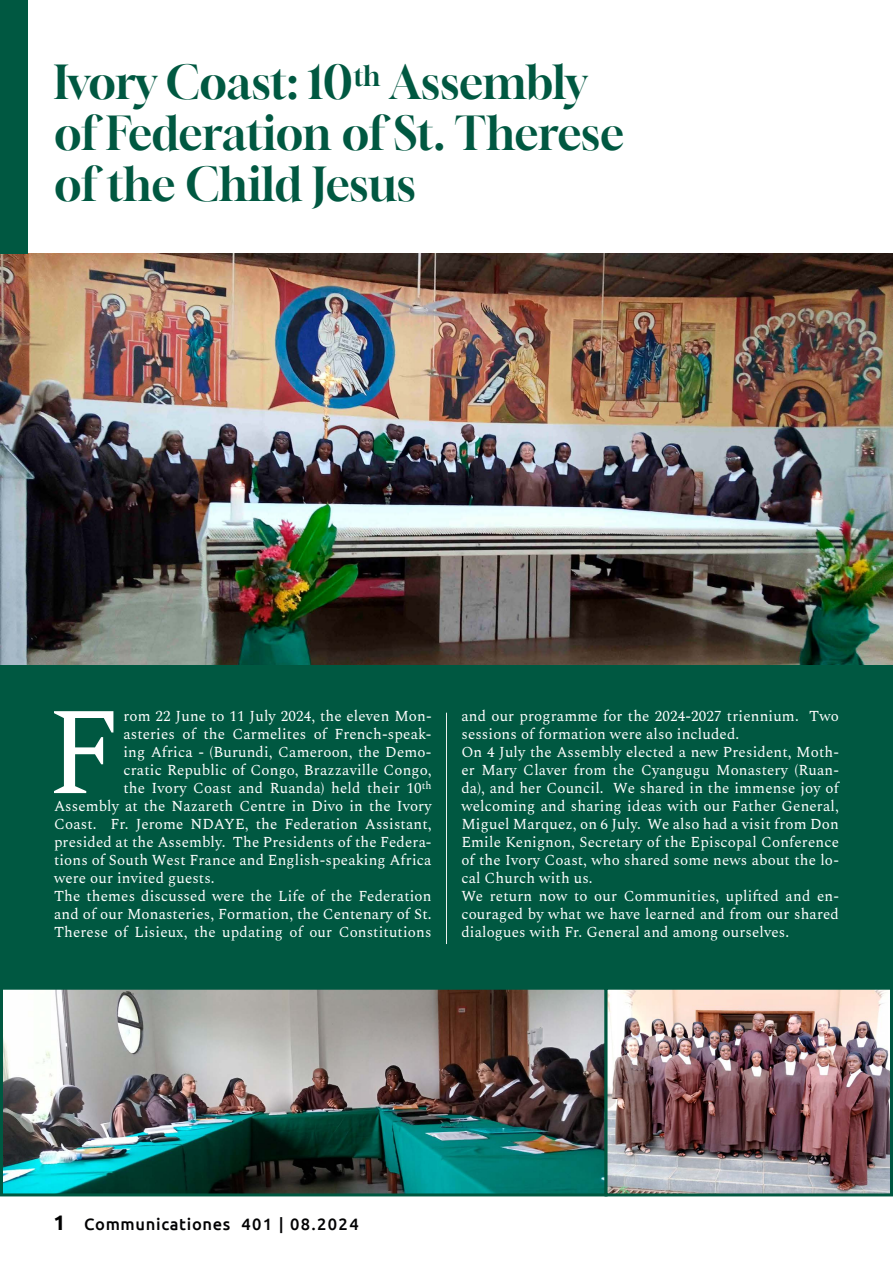
<style>
.page{position:relative;width:893px;height:1263px;background:#fff}
.page>*{position:absolute;margin:0;border:0;box-sizing:border-box;transform-origin:0 0}
.t1{font:124.05px "Spectral";color:#fff}
.t2{font:45px/50.8px "Gloock";letter-spacing:-.005em;color:#005841}
.t3{font:500 16.5px "Ubuntu";letter-spacing:.04em;color:#020203}
.t4{font:15px/18px "Spectral";letter-spacing:.01em;color:#fff}
.s1{font-weight:700;font-size:21px;color:#000}
</style>
<div class="page">
<div style="left:0;top:636px;width:893px;height:421px;background:#005841"></div>
<hr style="left:446px;top:713px;width:1px;height:231px;background:#edf1ef">
<img style="left:0;top:254px;width:893px;height:410px">
<img style="left:4px;top:991px;width:885px;height:201px">
<div style="left:0;top:987px;width:607px;height:209px;border:3px solid #005841"></div>
<div style="left:604px;top:987px;width:289px;height:209px;border:3px solid #005841"></div>
<div style="left:0;top:0;width:28px;height:254px;background:#005841"></div>
<h2 class="t2" style="left:54px;top:59px;width:572px">Ivory Coast: 10<sup>th</sup> Assembly of Federation of St. Therese of the Child Jesus</h2>
<h1 class="t1" style="left:46px;top:662px;width:78px">F</h1>
<p class="t4" style="left:123px;top:706px;width:310px">rom 22 June to 11 July 2024, the eleven Mon-</p>
<p class="t4" style="left:123px;top:724px;width:310px">asteries of the Carmelites of French-speak-</p>
<p class="t4" style="left:123px;top:742px;width:310px">ing Africa - (Burundi, Cameroon, the Demo-</p>
<p class="t4" style="left:123px;top:760px;width:310px">cratic Republic of Congo, Brazzaville Congo,</p>
<p class="t4" style="left:123px;top:778px;width:310px">the Ivory Coast and Ruanda) held their 10<sup>th</sup></p>
<p class="t4" style="left:54px;top:796px;width:379px">Assembly at the Nazareth Centre in Divo in the Ivory</p>
<p class="t4" style="left:54px;top:814px;width:379px">Coast. Fr. Jerome NDAYE, the Federation Assistant,</p>
<p class="t4" style="left:54px;top:832px;width:379px">presided at the Assembly. The Presidents of the Federa-</p>
<p class="t4" style="left:54px;top:850px;width:379px">tions of South West France and English-speaking Africa</p>
<p class="t4" style="left:54px;top:868px;width:162px">were our invited guests.</p>
<p class="t4" style="left:54px;top:886px;width:379px">The themes discussed were the Life of the Federation</p>
<p class="t4" style="left:54px;top:904px;width:379px">and of our Monasteries, Formation, the Centenary of St.</p>
<p class="t4" style="left:54px;top:922px;width:379px">Therese of Lisieux, the updating of our Constitutions</p>
<p class="t4" style="left:461px;top:706px;width:379px">and our programme for the 2024-2027 triennium. Two sessions of formation were also included.<br>On 4 July the Assembly elected a new President, Moth&shy;er Mary Claver from the Cyangugu Monastery (Ruan&shy;da), and her Council. We shared in the immense joy of welcoming and sharing ideas with our Father General, Miguel Marquez, on 6 July. We also had a visit from Don Emile Kenignon, Secretary of the Episcopal Conference of the Ivory Coast, who shared some news about the lo&shy;cal Church with us.<br>We return now to our Communities, uplifted and en&shy;couraged by what we have learned and from our shared dialogues with Fr. General and among ourselves.</p>
<p class="t3" style="left:54px;top:1213px;width:307px"><span class="s1">1</span> Communicationes 401 | 08.2024</p>
</div>
